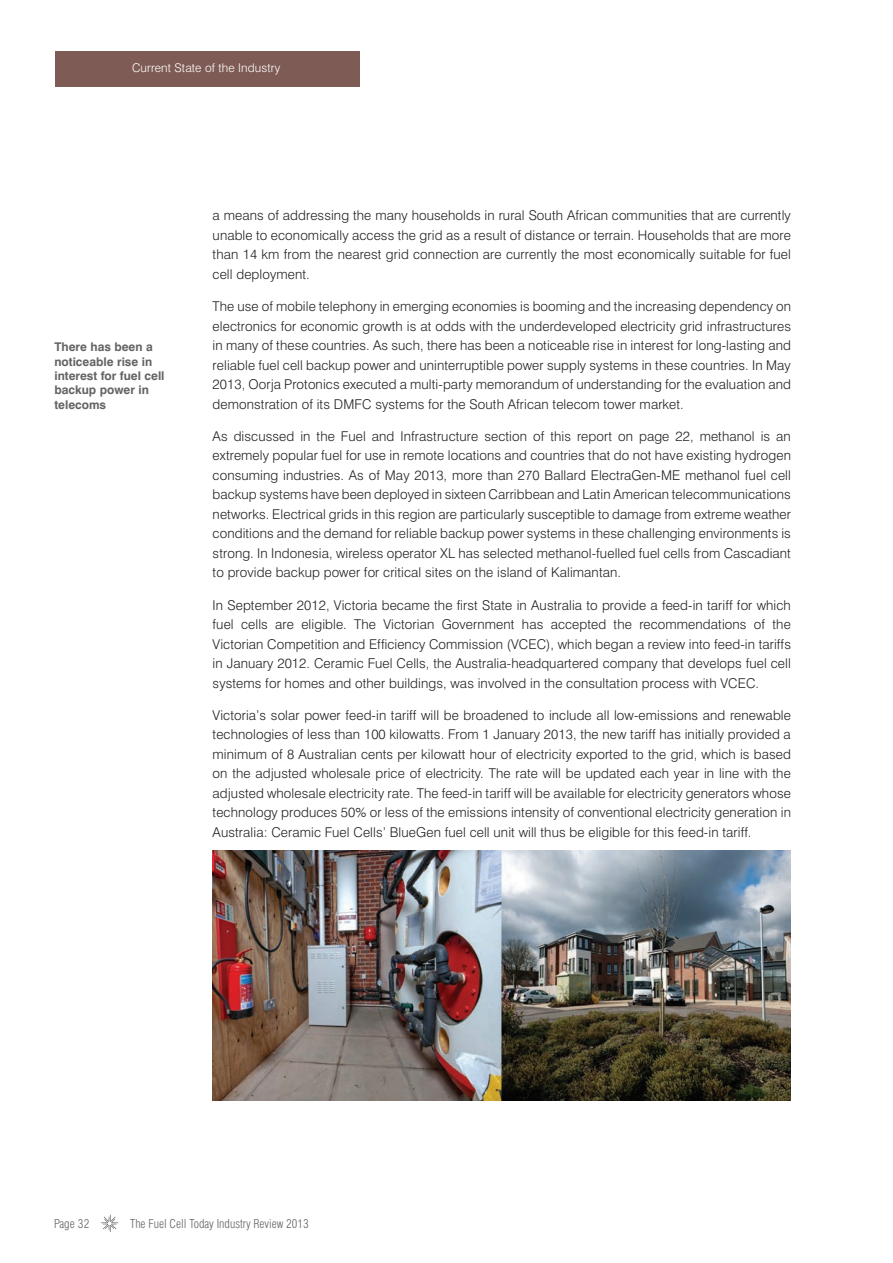
<style>
.page{position:relative;width:893px;height:1263px;background:#fff}
.page>*{position:absolute;margin:0;border:0;box-sizing:border-box;transform-origin:0 0}
.t1{font:300 13.5px/19.5px "Swiss 721 BT";letter-spacing:.01em;color:#231f20;text-align:justify}
.t2{font:700 12px/14.4px "Swiss 721 BT";color:#636366}
.t3{font:300 condensed 12px "Swiss 721 BT";color:#636366}
.t4{font:300 12px "Swiss 721 BT";letter-spacing:.01em;color:#fff}
</style>
<div class="page">
<svg style="left:101px;top:1215px;width:17px;height:17px"></svg>
<div style="left:55px;top:51px;width:304px;height:36px;background:#7e5b54"></div>
<img style="left:213px;top:850px;width:578px;height:250px">
<p class="t4" style="left:132px;top:60px;width:150px">Current State of the Industry</p>
<p class="t2" style="left:54px;top:340px;width:112px">There has been a noticeable rise in interest for fuel cell backup power in telecoms</p>
<p class="t1" style="left:213px;top:206px;width:580px">a means of addressing the many households in rural South African communities that are currently unable to economically access the grid as a result of distance or terrain. Households that are more than 14 km from the nearest grid connection are currently the most economically suitable for fuel cell deployment.</p>
<p class="t1" style="left:213px;top:297px;width:580px">The use of mobile telephony in emerging economies is booming and the increasing dependency on electronics for economic growth is at odds with the underdeveloped electricity grid infrastructures in many of these countries. As such, there has been a noticeable rise in interest for long-lasting and reliable fuel cell backup power and uninterruptible power supply systems in these countries. In May 2013, Oorja Protonics executed a multi-party memorandum of understanding for the evaluation and demonstration of its DMFC systems for the South African telecom tower market.</p>
<p class="t1" style="left:213px;top:426px;width:580px">As discussed in the Fuel and Infrastructure section of this report on page 22, methanol is an extremely popular fuel for use in remote locations and countries that do not have existing hydrogen consuming industries. As of May 2013, more than 270 Ballard ElectraGen-ME methanol fuel cell backup systems have been deployed in sixteen Carribbean and Latin American telecommunications networks. Electrical grids in this region are particularly susceptible to damage from extreme weather conditions and the demand for reliable backup power systems in these challenging environments is strong. In Indonesia, wireless operator XL has selected methanol-fuelled fuel cells from Cascadiant to provide backup power for critical sites on the island of Kalimantan.</p>
<p class="t1" style="left:213px;top:595px;width:580px">In September 2012, Victoria became the first State in Australia to provide a feed-in tariff for which fuel cells are eligible. The Victorian Government has accepted the recommendations of the Victorian Competition and Efficiency Commission (VCEC), which began a review into feed-in tariffs in January 2012. Ceramic Fuel Cells, the Australia-headquartered company that develops fuel cell systems for homes and other buildings, was involved in the consultation process with VCEC.</p>
<p class="t1" style="left:213px;top:705px;width:580px">Victoria’s solar power feed-in tariff will be broadened to include all low-emissions and renewable technologies of less than 100 kilowatts. From 1 January 2013, the new tariff has initially provided a minimum of 8 Australian cents per kilowatt hour of electricity exported to the grid, which is based on the adjusted wholesale price of electricity. The rate will be updated each year in line with the adjusted wholesale electricity rate. The feed-in tariff will be available for electricity generators whose technology produces 50% or less of the emissions intensity of conventional electricity generation in Australia: Ceramic Fuel Cells’ BlueGen fuel cell unit will thus be eligible for this feed-in tariff.</p>
<p class="t3" style="left:54px;top:1217px;width:37px">Page 32</p>
<p class="t3" style="left:130px;top:1217px;width:180px">The Fuel Cell Today Industry Review 2013</p>
</div>
